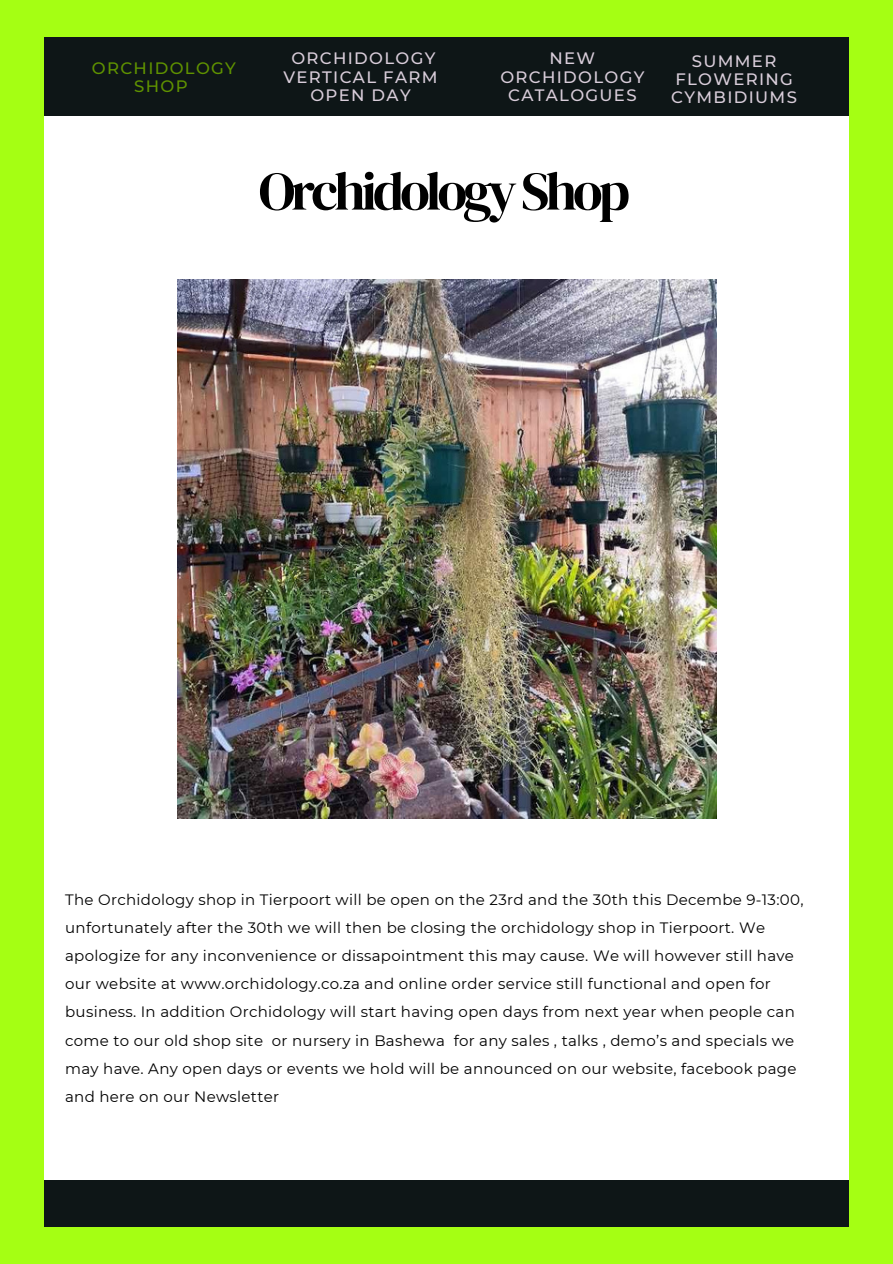
<style>
.page{position:relative;width:893px;height:1264px;background:#fff}
.page>*{position:absolute;margin:0;border:0;box-sizing:border-box;transform-origin:0 0}
.t1{font:54px "DM Serif Display";letter-spacing:-.07em;color:#000}
.t2{font:500 21px "Montserrat";color:#fff}
.t3{font:500 16.5px/18px "Montserrat";letter-spacing:.08em;color:#d9cdda;text-align:center}
.t4{font:500 16.5px/18px "Montserrat";letter-spacing:.08em;color:#5f9200;text-align:center}
.t5{font:500 16.5px "Montserrat";color:#fff}
.t6{font:15px/28.2px "Montserrat";letter-spacing:.02em;color:#000}
</style>
<div class="page">
<div style="left:0;top:0;width:892px;height:1263px;background:#a5ff13"></div>
<div style="left:45px;top:39px;width:803px;height:1187px;background:#fff"></div>
<div style="left:45px;top:1179px;width:803px;height:47px;background:#0e1617"></div>
<div style="left:45px;top:38px;width:803px;height:78px;background:#0e1617"></div>
<img style="left:177px;top:279px;width:539px;height:539px">
<p class="t4" style="left:92px;top:59px;width:145px">ORCHIDOLOGY<br>SHOP</p>
<p class="t3" style="left:283px;top:50px;width:155px">ORCHIDOLOGY<br>VERTICAL FARM<br>OPEN DAY</p>
<p class="t3" style="left:500px;top:50px;width:145px">NEW<br>ORCHIDOLOGY<br>CATALOGUES</p>
<p class="t2" style="left:308px;top:95px;width:69px">SHOP</p>
<p class="t5" style="left:317px;top:96px;width:55px">SHOP</p>
<p class="t1" style="left:259px;top:154px;width:372px">OrchidologyShop</p>
<p class="t3" style="left:671px;top:52px;width:127px">SUMMER<br>FLOWERING<br>CYMBIDIUMS</p>
<p class="t6" style="left:65px;top:885px;width:739px">The Orchidology shop in Tierpoort will be open on the 23rd and the 30th this Decembe 9-13:00, unfortunately after the 30th we will then be closing the orchidology shop in Tierpoort. We apologize for any inconvenience or dissapointment this may cause. We will however still have our website at www.orchidology.co.za and online order service still functional and open for business. In addition Orchidology will start having open days from next year when people can come to our old shop site or nursery in Bashewa for any sales , talks , demo’s and specials we may have. Any open days or events we hold will be announced on our website, facebook page and here on our Newsletter</p>
</div>
